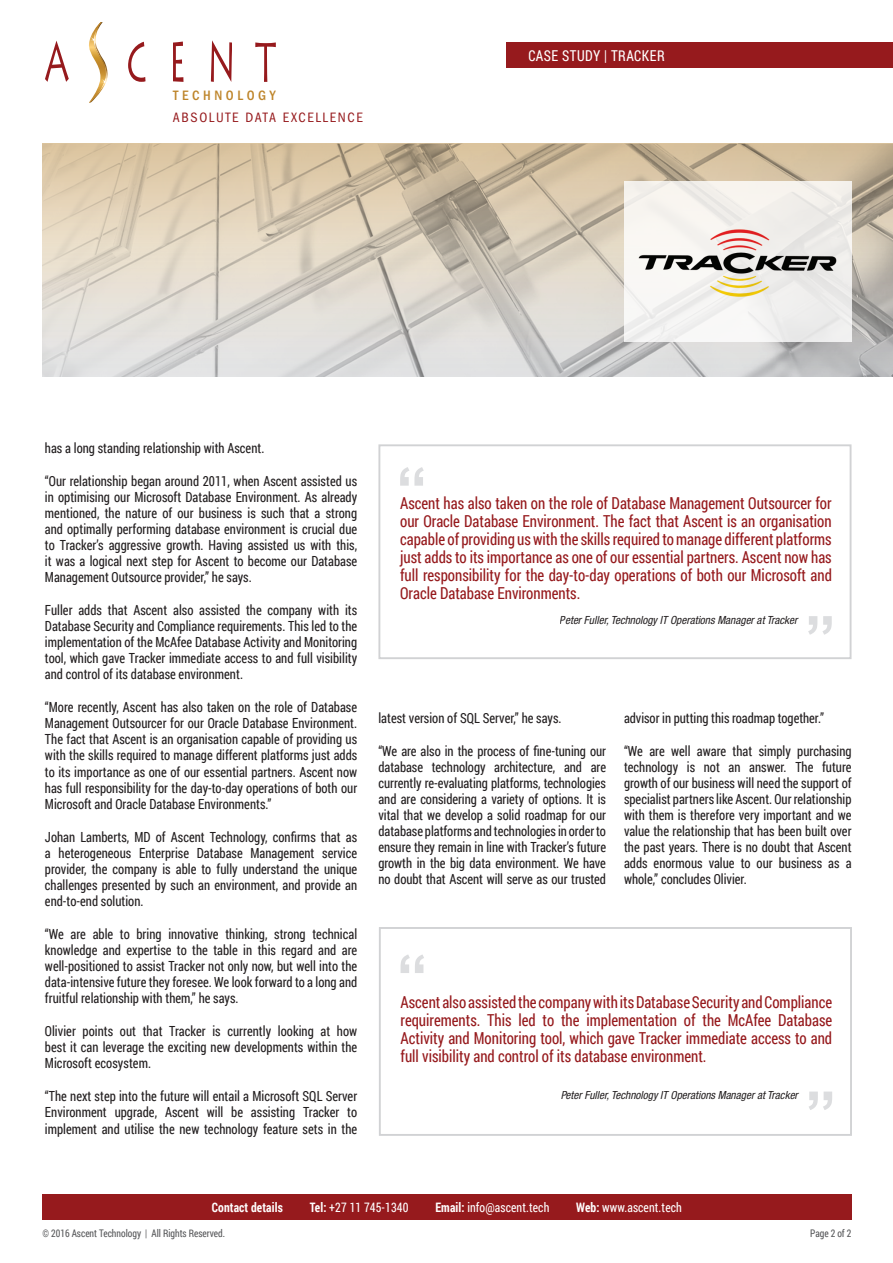
<style>
.page{position:relative;width:893px;height:1263px;background:#fff}
.page>*{position:absolute;margin:0;border:0;box-sizing:border-box;transform-origin:0 0}
.t1{font:16.5px/18px "Roboto Condensed";color:#961a1d;text-align:justify;scale:.9 1}
.t2{font:15px "Roboto Condensed";letter-spacing:.035em;color:#fff;scale:.9 1}
.t3{font:condensed 14.1px "Franklin Gothic EF";letter-spacing:.12em;color:#961a1d}
.t4{font:500 condensed 14.1px "Franklin Gothic EF";letter-spacing:.255em;color:#be852b}
.t5{font:13.95px/16px "Roboto Condensed";color:#231f20;text-align:justify;scale:.9 1}
.t6{font:13.05px "Roboto Condensed";letter-spacing:.01em;color:#fff;scale:.9 1}
.t7{font:700 13.05px "Roboto Condensed";letter-spacing:.01em;color:#fff;scale:.9 1}
.t8{font:italic condensed 11.25px "Helvetica Neue";color:#231f20}
.t9{font:10.5px "Roboto Condensed";color:#57585a;scale:.9 1}
.s1{font-weight:700}
</style>
<div class="page">
<img style="left:43px;top:144px;width:850px;height:232px">
<div style="left:506px;top:43px;width:387px;height:25px;background:#961a1d"></div>
<svg style="left:211px;top:40px;width:21px;height:42px"></svg>
<svg style="left:128px;top:42px;width:18px;height:40px"></svg>
<svg style="left:255px;top:42px;width:21px;height:40px"></svg>
<svg style="left:173px;top:42px;width:10px;height:40px"></svg>
<svg style="left:45px;top:41px;width:24px;height:41px"></svg>
<svg style="left:89px;top:22px;width:19px;height:81px"></svg>
<div style="left:43px;top:1194px;width:808px;height:25px;background:#961a1d"></div>
<div style="left:378px;top:444px;width:473px;height:215px;border:2px solid #d1d2d4"></div>
<svg style="left:400px;top:467px;width:24px;height:19px"></svg>
<svg style="left:808px;top:616px;width:24px;height:19px"></svg>
<div style="left:379px;top:927px;width:473px;height:209px;border:2px solid #d1d2d4"></div>
<svg style="left:401px;top:955px;width:23px;height:18px"></svg>
<svg style="left:809px;top:1091px;width:23px;height:19px"></svg>
<div style="left:624px;top:181px;width:227px;height:160px;background:#f2f0ee"></div>
<img style="left:639px;top:230px;width:198px;height:67px">
<p class="t4" style="left:173px;top:87px;width:104px">TECHNOLOGY</p>
<p class="t3" style="left:173px;top:109px;width:192px">ABSOLUTE DATA EXCELLENCE</p>
<p class="t2" style="left:528px;top:45px;width:153px">CASE STUDY | TRACKER</p>
<p class="t5" style="left:45px;top:439px;width:245px">has a long standing relationship with Ascent.</p>
<p class="t5" style="left:45px;top:472px;width:348px">“Our relationship began around 2011, when Ascent assisted us in optimising our Microsoft Database Environment. As already mentioned, the nature of our business is such that a strong and optimally performing database environment is crucial due to Tracker’s aggressive growth. Having assisted us with this, it was a logical next step for Ascent to become our Database Management Outsource provider,” he says.</p>
<p class="t5" style="left:45px;top:602px;width:349px">Fuller adds that Ascent also assisted the company with its Database Security and Compliance requirements. This led to the implementation of the McAfee Database Activity and Monitoring tool, which gave Tracker immediate access to and full visibility and control of its database environment.</p>
<p class="t5" style="left:45px;top:699px;width:349px">“More recently, Ascent has also taken on the role of Database Management Outsourcer for our Oracle Database Environment.<br>The fact that Ascent is an organisation capable of providing us with the skills required to manage different platforms just adds to its importance as one of our essential partners. Ascent now has full responsibility for the day-to-day operations of both our Microsoft and Oracle Database Environments.”</p>
<p class="t5" style="left:45px;top:828px;width:348px">Johan Lamberts, MD of Ascent Technology, confirms that as a heterogeneous Enterprise Database Management service provider, the company is able to fully understand the unique challenges presented by such an environment, and provide an end-to-end solution.</p>
<p class="t5" style="left:45px;top:925px;width:348px">“We are able to bring innovative thinking, strong technical knowledge and expertise to the table in this regard and are well-positioned to assist Tracker not only now, but well into the data-intensive future they foresee. We look forward to a long and fruitful relationship with them,” he says.</p>
<p class="t5" style="left:45px;top:1023px;width:348px">Olivier points out that Tracker is currently looking at how best it can leverage the exciting new developments within the Microsoft ecosystem.</p>
<p class="t5" style="left:45px;top:1088px;width:348px">“The next step into the future will entail a Microsoft SQL Server Environment upgrade, Ascent will be assisting Tracker to implement and utilise the new technology feature sets in the</p>
<p class="t1" style="left:400px;top:493px;width:481px">Ascent has also taken on the role of Database Management Outsourcer for our Oracle Database Environment. The fact that Ascent is an organisation capable of providing us with the skills required to manage different platforms just adds to its importance as one of our essential partners. Ascent now has full responsibility for the day-to-day operations of both our Microsoft and Oracle Database Environments.</p>
<p class="t8" style="left:560px;top:613px;width:239px">Peter Fuller, Technology IT Operations Manager at Tracker</p>
<p class="t5" style="left:378px;top:709px;width:205px">latest version of SQL Server,” he says.</p>
<p class="t5" style="left:378px;top:742px;width:254px">“We are also in the process of fine-tuning our database technology architecture, and are currently re-evaluating platforms, technologies and are considering a variety of options. It is vital that we develop a solid roadmap for our database platforms and technologies in order to ensure they remain in line with Tracker’s future growth in the big data environment. We have no doubt that Ascent will serve as our trusted</p>
<p class="t5" style="left:624px;top:709px;width:224px">advisor in putting this roadmap together.”</p>
<p class="t5" style="left:624px;top:742px;width:254px">“We are well aware that simply purchasing technology is not an answer. The future growth of our business will need the support of specialist partners like Ascent. Our relationship with them is therefore very important and we value the relationship that has been built over the past years. There is no doubt that Ascent adds enormous value to our business as a whole,” concludes Olivier.</p>
<p class="t1" style="left:401px;top:993px;width:481px">Ascent also assisted the company with its Database Security and Compliance requirements. This led to the implementation of the McAfee Database Activity and Monitoring tool, which gave Tracker immediate access to and full visibility and control of its database environment.</p>
<p class="t8" style="left:560px;top:1089px;width:239px">Peter Fuller, Technology IT Operations Manager at Tracker</p>
<p class="t7" style="left:212px;top:1198px;width:80px">Contact details</p>
<p class="t6" style="left:310px;top:1198px;width:111px"><span class="s1">Tel:</span> +27 11 745-1340</p>
<p class="t6" style="left:435px;top:1198px;width:128px"><span class="s1">Email:</span> info@ascent.tech</p>
<p class="t6" style="left:576px;top:1198px;width:119px"><span class="s1">Web:</span> www.ascent.tech</p>
<p class="t9" style="left:43px;top:1226px;width:204px">© 2016 Ascent Technology | All Rights Reserved.</p>
<p class="t9" style="left:810px;top:1226px;width:47px">Page 2 of 2</p>
</div>
